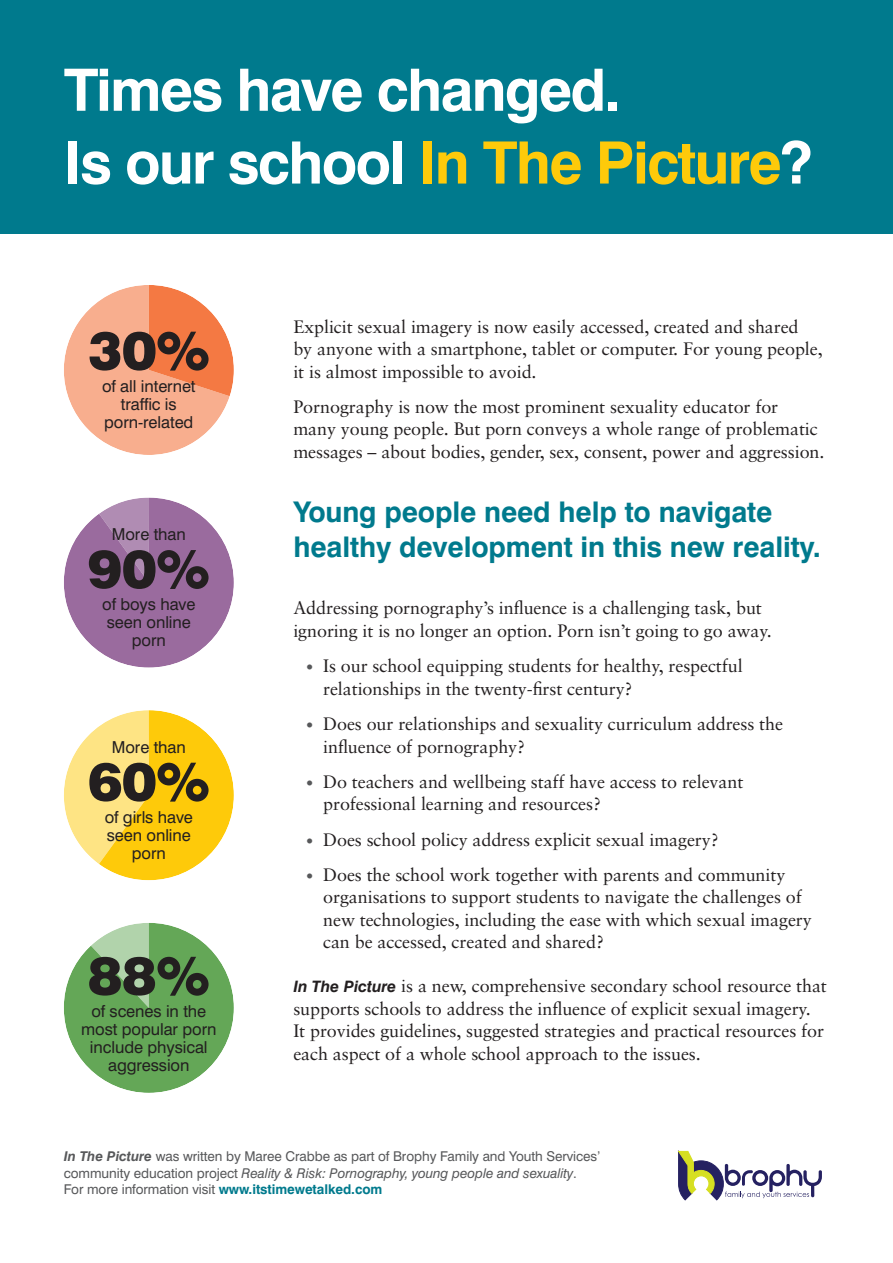
<style>
.page{position:relative;width:893px;height:1263px;background:#fff}
.page>*{position:absolute;margin:0;border:0;box-sizing:border-box;transform-origin:0 0}
.t1{font:700 58.5px/72.8px "Swiss 721 BT";letter-spacing:-.03em;color:#fff}
.t2{font:900 52.5px "Swiss 721 BT";letter-spacing:-.005em;color:#231f20}
.t3{font:700 28.5px/34.5px "Swiss 721 BT";letter-spacing:-.005em;color:#007a8d}
.t4{font:18px/22.5px "Sabon CE";letter-spacing:-.005em;color:#231f20}
.t5{font:16.5px/18px "Swiss 721 BT";letter-spacing:-.005em;color:#231f20;text-align:center}
.t6{font:13.5px/16.5px "Swiss 721 BT";letter-spacing:-.005em;color:#57585a}
.s1{color:#feca0a}
.s2{font-size:14.4px;color:#57585a}
.s3{font-family:"Swiss 721 BT";font-weight:700;font-style:italic;font-size:15.75px}
.s4{font-weight:700;font-style:italic}
.s5{font-style:italic}
.s6{font-weight:700;color:#007a8d}
</style>
<div class="page">
<div style="left:0;top:0;width:893px;height:234px;background:#007a8d"></div>
<svg style="left:678px;top:1151px;width:144px;height:49px"></svg>
<svg style="left:64px;top:285px;width:170px;height:170px"></svg>
<svg style="left:64px;top:497px;width:170px;height:171px"></svg>
<svg style="left:64px;top:710px;width:170px;height:170px"></svg>
<svg style="left:64px;top:923px;width:170px;height:170px"></svg>
<h1 class="t1" style="left:64px;top:53px;width:750px">Times have changed.<br>Is our school <span class="s1">In The Picture</span>?</h1>
<h2 class="t2" style="left:88px;top:319px;width:123px">30%</h2>
<p class="t5" style="left:102px;top:377px;width:95px">of all internet traffic is porn-related</p>
<p class="t5" style="left:112px;top:525px;width:76px">More than</p>
<h2 class="t2" style="left:88px;top:537px;width:123px">90%</h2>
<p class="t5" style="left:102px;top:595px;width:95px">of boys have seen online porn</p>
<p class="t5" style="left:112px;top:737px;width:76px">More than</p>
<h2 class="t2" style="left:88px;top:750px;width:123px">60%</h2>
<p class="t5" style="left:105px;top:808px;width:90px">of girls have seen online porn</p>
<h2 class="t2" style="left:88px;top:944px;width:123px">88%</h2>
<p class="t5" style="left:81px;top:1002px;width:137px">of scenes in the most popular porn include physical aggression</p>
<p class="t4" style="left:293px;top:315px;width:531px">Explicit sexual imagery is now easily accessed, created and shared<br>by anyone with a smartphone, tablet or computer. For young people, it is almost impossible to avoid.</p>
<p class="t4" style="left:293px;top:395px;width:533px">Pornography is now the most prominent sexuality educator for many young people. But porn conveys a whole range of problematic messages – about bodies, gender, sex, consent, power and aggression.</p>
<h3 class="t3" style="left:293px;top:495px;width:529px">Young people need help to navigate healthy development in this new reality.</h3>
<p class="t4" style="left:293px;top:597px;width:480px">Addressing pornography’s influence is a challenging task, but ignoring it is no longer an option. Porn isn’t going to go away.</p>
<p class="t4" style="left:323px;top:655px;width:421px;text-indent:-17px"><span class="s2">•</span> Is our school equipping students for healthy, respectful relationships in the twenty-first century?</p>
<p class="t4" style="left:323px;top:712px;width:461px;text-indent:-17px"><span class="s2">•</span> Does our relationships and sexuality curriculum address the influence of pornography?</p>
<p class="t4" style="left:323px;top:770px;width:422px;text-indent:-17px"><span class="s2">•</span> Do teachers and wellbeing staff have access to relevant professional learning and resources?</p>
<p class="t4" style="left:306px;top:828px;width:414px"><span class="s2">•</span> Does school policy address explicit sexual imagery?</p>
<p class="t4" style="left:323px;top:863px;width:490px;text-indent:-17px"><span class="s2">•</span> Does the school work together with parents and community organisations to support students to navigate the challenges of new technologies, including the ease with which sexual imagery can be accessed, created and shared?</p>
<p class="t4" style="left:293px;top:974px;width:535px"><span class="s3">In The Picture</span> is a new, comprehensive secondary school resource that supports schools to address the influence of explicit sexual imagery.<br>It provides guidelines, suggested strategies and practical resources for each aspect of a whole school approach to the issues.</p>
<p class="t6" style="left:64px;top:1148px;width:538px"><span class="s4">In The Picture</span> was written by Maree Crabbe as part of Brophy Family and Youth Services’ community education project <span class="s5">Reality &amp; Risk: Pornography, young people and sexuality</span>.<br>For more information visit <span class="s6">www.itstimewetalked.com</span></p>
</div>
